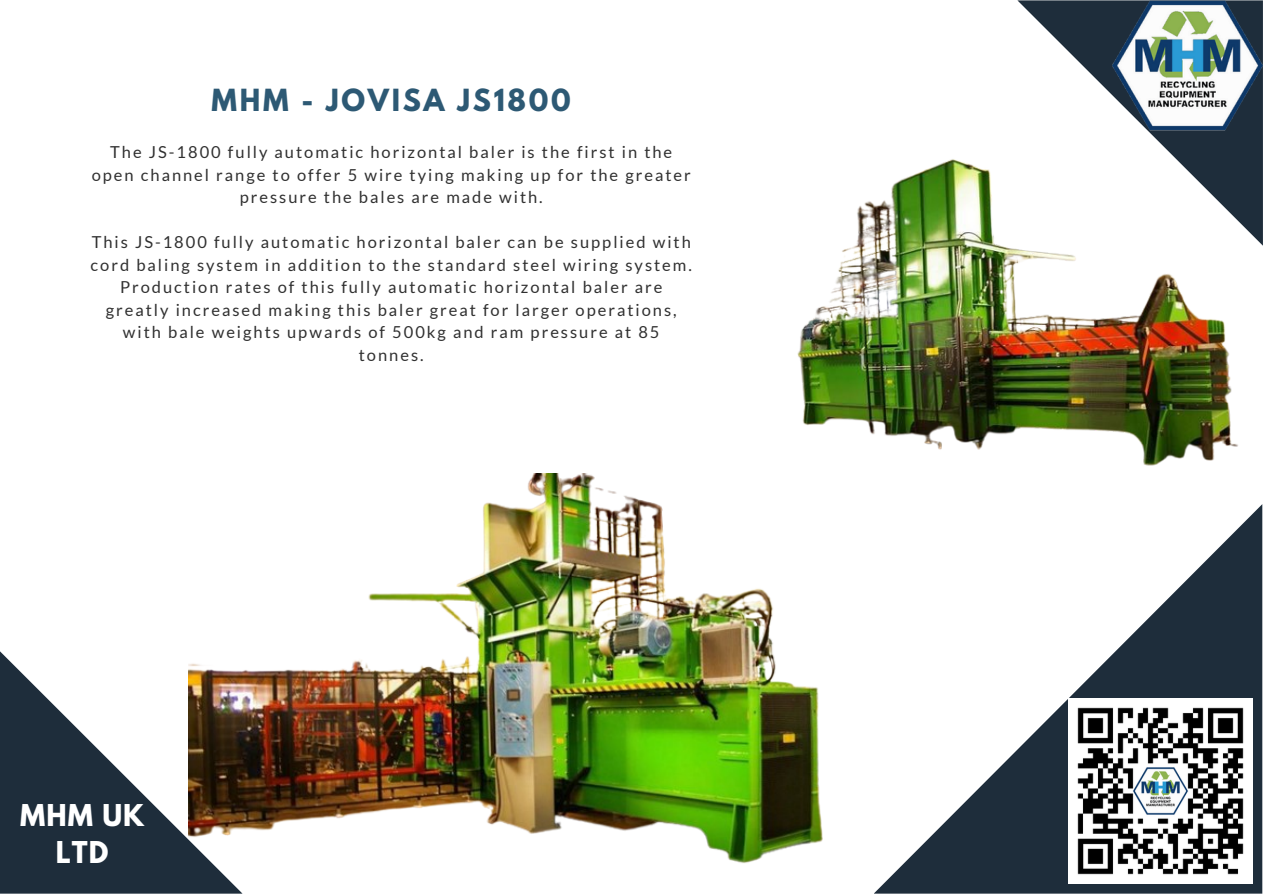
<style>
.page{position:relative;width:1263px;height:894px;background:#fff}
.page>*{position:absolute;margin:0;border:0;box-sizing:border-box;transform-origin:0 0}
.t1{font:700 27px "League Spartan";letter-spacing:.1em;color:#2d5974}
.t2{font:700 26.7px/36.6px "League Spartan";letter-spacing:.04em;color:#fff;text-align:center}
.t3{font:16.5px/22.5px "Lato";letter-spacing:.12em;color:#303030;text-align:center}
</style>
<div class="page">
<svg style="left:0;top:651px;width:242px;height:242px;fill:#1e2d3b"></svg>
<svg style="left:874px;top:504px;width:388px;height:389px"></svg>
<svg style="left:1017px;top:0;width:246px;height:246px"></svg>
<img style="left:1068px;top:698px;width:185px;height:185px">
<img style="left:1112px;top:0;width:151px;height:130px">
<img style="left:188px;top:473px;width:635px;height:399px">
<img style="left:792px;top:156px;width:450px;height:322px">
<p class="t1" style="left:212px;top:87px;width:361px">MHM - JOVISA JS1800</p>
<p class="t3" style="left:92px;top:140px;width:601px">The JS-1800 fully automatic horizontal baler is the first in the open channel range to offer 5 wire tying making up for the greater pressure the bales are made with.</p>
<h1 class="t3" style="left:91px;top:230px;width:603px">This JS-1800 fully automatic horizontal baler can be supplied with cord baling system in addition to the standard steel wiring system.<br>Production rates of this fully automatic horizontal baler are greatly increased making this baler great for larger operations, with bale weights upwards of 500kg and ram pressure at 85 tonnes.</h1>
<p class="t2" style="left:20px;top:800px;width:126px">MHM UK<br>LTD</p>
</div>
